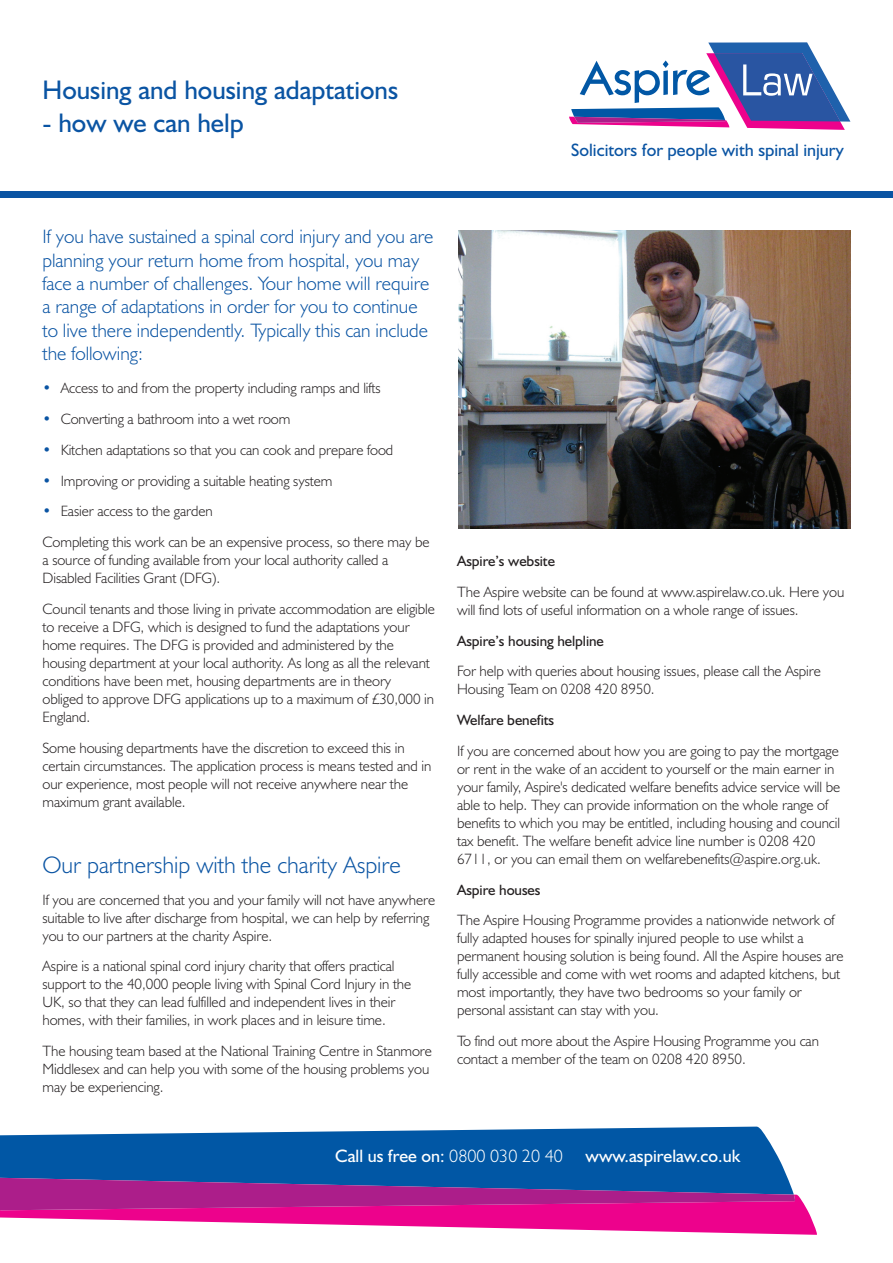
<style>
.page{position:relative;width:893px;height:1263px;background:#fff}
.page>*{position:absolute;margin:0;border:0;box-sizing:border-box;transform-origin:0 0}
.t1{font:27px "Humanist 521 BT";color:#0a54a3}
.t2{font:300 24px "Humanist 521 BT";color:#0a54a3}
.t3{font:300 19.5px/23.4px "Humanist 521 BT";color:#0a54a3}
.t4{font:18px "Humanist 521 BT";color:#fff}
.t5{font:18px "Humanist 521 BT";color:#0a54a3}
.t6{font:300 15px/18px "Humanist 521 BT";letter-spacing:-.005em;color:#231f20}
.t7{font:15px "Humanist 521 BT";letter-spacing:-.005em;color:#231f20}
.s1{color:#0a54a3}
.s2{font-weight:300}
</style>
<div class="page">
<svg style="left:569px;top:42px;width:281px;height:88px"></svg>
<div style="left:0;top:191px;width:893px;height:7px;background:#0a54a3"></div>
<img style="left:458px;top:231px;width:392px;height:298px">
<svg style="left:0;top:1126px;width:817px;height:109px;background:#7258aa"></svg>
<h1 class="t1" style="left:43px;top:81px;width:357px">Housing and housing adaptations</h1>
<h1 class="t1" style="left:43px;top:113px;width:203px">- how we can help</h1>
<p class="t5" style="left:571px;top:144px;width:274px">Solicitors for people with spinal injury</p>
<p class="t3" style="left:43px;top:227px;width:392px">If you have sustained a spinal cord injury and you are planning your return home from hospital, you may face a number of challenges. Your home will require a range of adaptations in order for you to continue to live there independently. Typically this can include the following:</p>
<p class="t6" style="left:43px;top:381px;width:340px"><span class="s1">•</span> Access to and from the property including ramps and lifts</p>
<p class="t6" style="left:43px;top:412px;width:249px"><span class="s1">•</span> Converting a bathroom into a wet room</p>
<p class="t6" style="left:43px;top:442px;width:352px"><span class="s1">•</span> Kitchen adaptations so that you can cook and prepare food</p>
<p class="t6" style="left:43px;top:473px;width:291px"><span class="s1">•</span> Improving or providing a suitable heating system</p>
<p class="t6" style="left:43px;top:498px;width:389px;line-height:30.8px"><span class="s1">•</span> Easier access to the garden<br>Completing this work can be an expensive process, so there may be</p>
<p class="t6" style="left:43px;top:553px;width:347px">a source of funding available from your local authority called a<br>Disabled Facilities Grant (DFG).</p>
<p class="t6" style="left:43px;top:601px;width:394px">Council tenants and those living in private accommodation are eligible to receive a DFG, which is designed to fund the adaptations your home requires. The DFG is provided and administered by the housing department at your local authority. As long as all the relevant conditions have been met, housing departments are in theory obliged to approve DFG applications up to a maximum of £30,000 in England.</p>
<p class="t6" style="left:43px;top:740px;width:390px">Some housing departments have the discretion to exceed this in certain circumstances. The application process is means tested and in our experience, most people will not receive anywhere near the maximum grant available.</p>
<h2 class="t2" style="left:43px;top:857px;width:360px">Our partnership with the charity Aspire</h2>
<p class="t6" style="left:43px;top:892px;width:394px">If you are concerned that you and your family will not have anywhere suitable to live after discharge from hospital, we can help by referring you to our partners at the charity Aspire.</p>
<p class="t6" style="left:43px;top:959px;width:370px">Aspire is a national spinal cord injury charity that offers practical support to the 40,000 people living with Spinal Cord Injury in the UK, so that they can lead fulfilled and independent lives in their homes, with their families, in work places and in leisure time.</p>
<p class="t6" style="left:43px;top:1044px;width:391px">The housing team based at the National Training Centre in Stanmore<br>Middlesex and can help you with some of the housing problems you may be experiencing.</p>
<p class="t7" style="left:457px;top:556px;width:99px">Aspire’s website</p>
<p class="t6" style="left:457px;top:584px;width:389px">The Aspire website can be found at www.aspirelaw.co.uk. Here you will find lots of useful information on a whole range of issues.</p>
<p class="t7" style="left:457px;top:635px;width:148px">Aspire’s housing helpline</p>
<p class="t6" style="left:457px;top:664px;width:365px">For help with queries about housing issues, please call the Aspire<br>Housing Team on 0208 420 8950.</p>
<p class="t7" style="left:457px;top:715px;width:99px">Welfare benefits</p>
<p class="t6" style="left:457px;top:743px;width:385px">If you are concerned about how you are going to pay the mortgage or rent in the wake of an accident to yourself or the main earner in your family, Aspire's dedicated welfare benefits advice service will be able to help. They can provide information on the whole range of benefits to which you may be entitled, including housing and council tax benefit. The welfare benefit advice line number is 0208 420<br>6711, or you can email them on welfarebenefits@aspire.org.uk.</p>
<p class="t7" style="left:457px;top:884px;width:85px">Aspire houses</p>
<p class="t6" style="left:457px;top:913px;width:388px">The Aspire Housing Programme provides a nationwide network of fully adapted houses for spinally injured people to use whilst a permanent housing solution is being found. All the Aspire houses are fully accessible and come with wet rooms and adapted kitchens, but most importantly, they have two bedrooms so your family or personal assistant can stay with you.</p>
<p class="t6" style="left:457px;top:1034px;width:363px">To find out more about the Aspire Housing Programme you can contact a member of the team on 0208 420 8950.</p>
<p class="t4" style="left:335px;top:1149px;width:229px">Call us free on: <span class="s2">0800 030 20 40</span></p>
<p class="t4" style="left:586px;top:1149px;width:156px">www.aspirelaw.co.uk</p>
</div>
